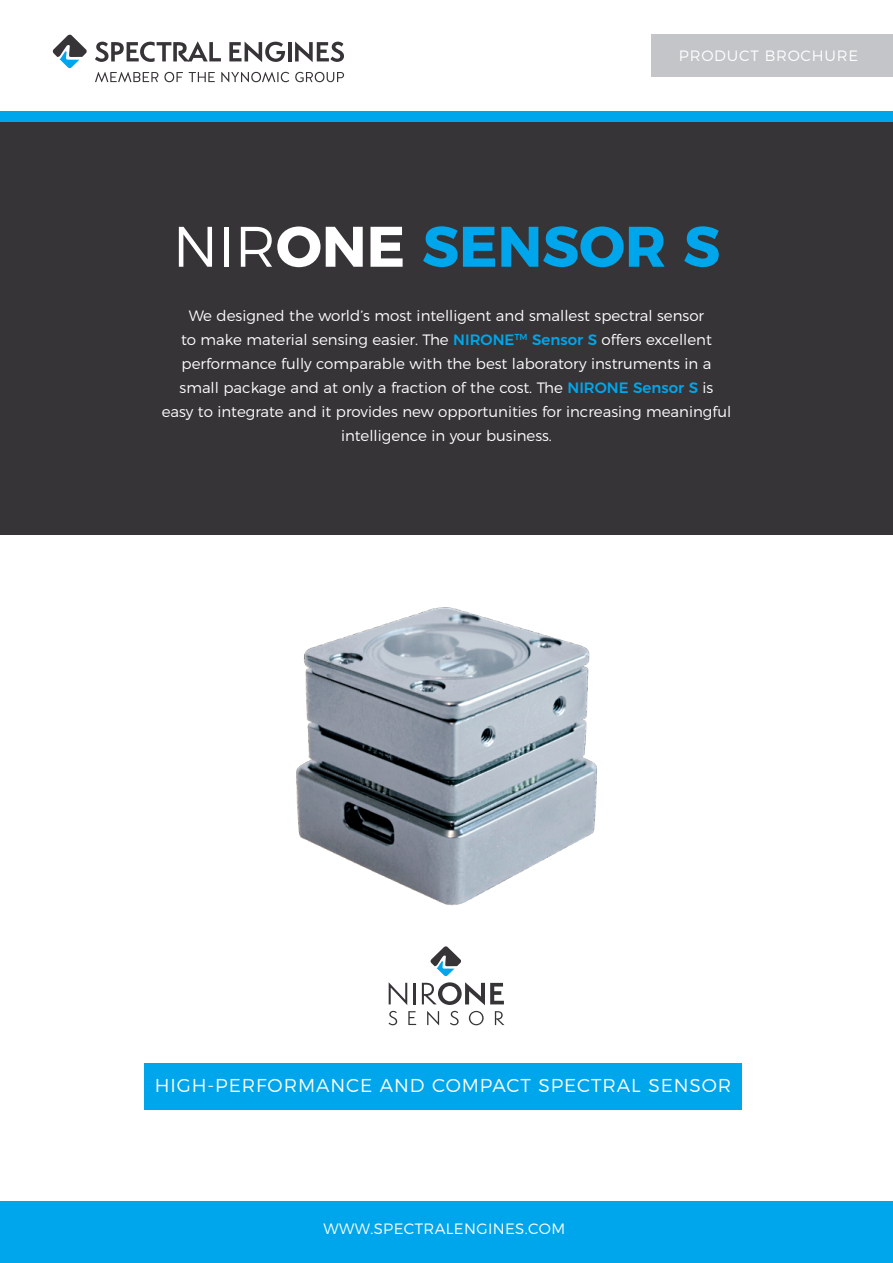
<style>
.page{position:relative;width:893px;height:1263px;background:#fff}
.page>*{position:absolute;margin:0;border:0;box-sizing:border-box;transform-origin:0 0}
.t1{font:700 57px "Montserrat";color:#00a6eb}
.t2{font:300 18.6px "Montserrat";letter-spacing:.05em;color:#fff}
.t3{font:300 15px/24px "Montserrat";color:#fff;text-align:center}
.t4{font:300 15px "Montserrat";letter-spacing:.025em;color:#fff}
.t5{font:300 15px "Montserrat";letter-spacing:.05em;color:#fff}
.s1{font-weight:300;color:#fff}
.s2{color:#fff}
.s3{font-weight:500;color:#00a6eb}
</style>
<div class="page">
<img style="left:296px;top:607px;width:301px;height:299px">
<div style="left:0;top:122px;width:893px;height:413px;background:#373437"></div>
<div style="left:0;top:1201px;width:893px;height:62px;background:#00a6eb"></div>
<div style="left:0;top:111px;width:893px;height:11px;background:#00a6eb"></div>
<svg style="left:389px;top:1011px;width:8px;height:14px"></svg>
<svg style="left:408px;top:1011px;width:8px;height:14px"></svg>
<svg style="left:427px;top:1011px;width:12px;height:14px"></svg>
<svg style="left:450px;top:1011px;width:9px;height:14px"></svg>
<svg style="left:469px;top:1011px;width:15px;height:14px"></svg>
<svg style="left:495px;top:1011px;width:9px;height:14px"></svg>
<svg style="left:389px;top:982px;width:18px;height:23px"></svg>
<hr style="left:414px;top:983px;width:2px;height:21px;background:#373437">
<svg style="left:422px;top:982px;width:82px;height:23px"></svg>
<svg style="left:430px;top:946px;width:31px;height:30px"></svg>
<div style="left:651px;top:34px;width:242px;height:43px;background:#c3c5c8"></div>
<div style="left:144px;top:1063px;width:597px;height:47px;background:#00a6eb"></div>
<svg style="left:53px;top:35px;width:34px;height:33px"></svg>
<svg style="left:229px;top:42px;width:56px;height:20px"></svg>
<hr style="left:288px;top:42px;width:3px;height:19px;background:#373437">
<svg style="left:295px;top:42px;width:49px;height:20px"></svg>
<svg style="left:95px;top:41px;width:126px;height:21px"></svg>
<svg style="left:95px;top:72px;width:63px;height:10px"></svg>
<svg style="left:164px;top:72px;width:19px;height:10px"></svg>
<svg style="left:189px;top:72px;width:26px;height:10px"></svg>
<svg style="left:221px;top:72px;width:68px;height:10px"></svg>
<svg style="left:295px;top:72px;width:49px;height:10px"></svg>
<p class="t5" style="left:679px;top:44px;width:181px">PRODUCT BROCHURE</p>
<h1 class="t1" style="left:173px;top:200px;width:549px"><span class="s1">NIR</span><span class="s2">ONE</span> SENSOR S</h1>
<p class="t3" style="left:162px;top:302px;width:571px">We designed the world’s most intelligent and smallest spectral sensor<br>to make material sensing easier. The <span class="s3">NIRONE</span><sup>TM</sup> <span class="s3">Sensor S</span> offers excellent performance fully comparable with the best laboratory instruments in a small package and at only a fraction of the cost. The <span class="s3">NIRONE Sensor S</span> is<br>easy to integrate and it provides new opportunities for increasing meaningful intelligence in your business.</p>
<p class="t2" style="left:155px;top:1070px;width:578px">HIGH-PERFORMANCE AND COMPACT SPECTRAL SENSOR</p>
<p class="t4" style="left:324px;top:1217px;width:243px">WWW.SPECTRALENGINES.COM</p>
</div>
